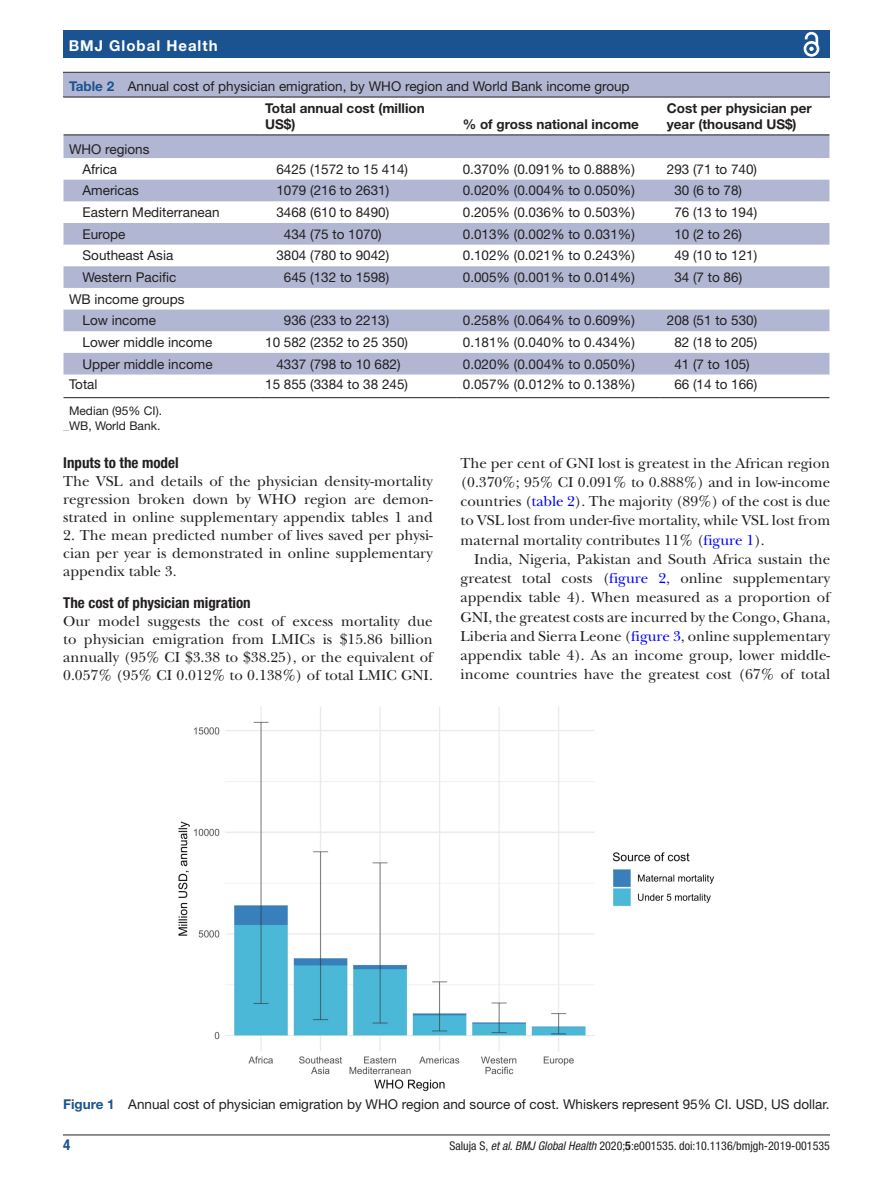
<style>
.page{position:relative;width:893px;height:1191px;background:#fff}
.page>*{position:absolute;margin:0;border:0;box-sizing:border-box;transform-origin:0 0}
.t1{font:15px/19.2px "New Baskerville";color:#231f20;text-align:justify}
.t2{font:700 condensed 15px "Helvetica Neue LT Std";color:#231f20}
.t3{font:700 15px "Helvetica Neue LT Std";letter-spacing:.065em;color:#fff}
.t4{font:700 condensed 15px "Helvetica Neue LT Std";color:#1b5391}
.t5{font:13.5px/22px "Helvetica Neue LT Std";color:#231f20}
.t6{font:700 13.5px/16.2px "Helvetica Neue LT Std";color:#231f20}
.t7{font:condensed 12px "Helvetica Neue LT Std";color:#231f20}
.t8{font:12px/15px "Helvetica Neue LT Std";color:#231f20}
.s1{font-weight:700;color:#1b5391}
.s2{font-weight:700}
.s3{color:#00f}
.s4{font-style:italic}
</style>
<div class="page">
<hr style="left:63px;top:1134px;width:767px;height:1px;background:#231f20">
<div style="left:63px;top:31px;width:767px;height:27px;background:#1b5391"></div>
<svg style="left:803px;top:31px;width:17px;height:26px"></svg>
<div style="left:63px;top:73px;width:767px;height:357px;background:#b1b7d3"></div>
<hr style="left:63px;top:72px;width:767px;height:1px;background:#231f20">
<svg style="left:64px;top:98px;width:766px;height:332px;fill:#fff"></svg>
<hr style="left:63px;top:97px;width:196px;height:1px;background:#231f20">
<hr style="left:63px;top:134px;width:196px;height:1px;background:#231f20">
<hr style="left:259px;top:97px;width:198px;height:1px;background:#231f20">
<hr style="left:259px;top:134px;width:198px;height:1px;background:#231f20">
<hr style="left:457px;top:97px;width:204px;height:1px;background:#231f20">
<hr style="left:457px;top:134px;width:204px;height:1px;background:#231f20">
<hr style="left:661px;top:97px;width:169px;height:1px;background:#231f20">
<hr style="left:661px;top:134px;width:169px;height:1px;background:#231f20">
<hr style="left:259px;top:397px;width:198px;height:1px;background:#231f20">
<hr style="left:457px;top:397px;width:204px;height:1px;background:#231f20">
<hr style="left:63px;top:397px;width:196px;height:1px;background:#231f20">
<hr style="left:661px;top:397px;width:169px;height:1px;background:#231f20">
<hr style="left:63px;top:97px;width:1px;height:38px;background:#fff">
<svg style="left:63px;top:135px;width:1px;height:263px"></svg>
<hr style="left:63px;top:398px;width:1px;height:32px;background:#fff">
<hr style="left:69px;top:414px;width:761px;height:2px;background:#fff">
<hr style="left:69px;top:429px;width:761px;height:2px;background:#fff">
<img style="left:178px;top:707px;width:537px;height:384px">
<p class="t3" style="left:69px;top:36px;width:150px">BMJ Global Health</p>
<p class="t5" style="left:265px;top:75px;width:366px;text-indent:-196px"><span class="s1">Table 2</span> Annual cost of physician emigration, by WHO region and World Bank income group<br><span class="s2">Total annual cost (million</span></p>
<p class="t6" style="left:265px;top:116px;width:32px">US$)</p>
<p class="t6" style="left:463px;top:116px;width:178px">% of gross national income</p>
<p class="t6" style="left:667px;top:99px;width:146px">Cost per physician per year (thousand US$)</p>
<p class="t5" style="left:82px;top:138px;width:69px;line-height:20.1px;text-indent:-13px">WHO regions<br>Africa</p>
<p class="t5" style="left:276px;top:158px;width:133px">6425 (1572 to 15 414)</p>
<p class="t5" style="left:463px;top:158px;width:174px">0.370% (0.091% to 0.888%)</p>
<p class="t5" style="left:667px;top:158px;width:92px">293 (71 to 740)</p>
<p class="t5" style="left:82px;top:179px;width:58px">Americas</p>
<p class="t5" style="left:276px;top:179px;width:114px">1079 (216 to 2631)</p>
<p class="t5" style="left:463px;top:179px;width:174px">0.020% (0.004% to 0.050%)</p>
<p class="t5" style="left:674px;top:179px;width:69px">30 (6 to 78)</p>
<p class="t5" style="left:83px;top:201px;width:139px">Eastern Mediterranean</p>
<p class="t5" style="left:276px;top:201px;width:114px">3468 (610 to 8490)</p>
<p class="t5" style="left:463px;top:201px;width:174px">0.205% (0.036% to 0.503%)</p>
<p class="t5" style="left:674px;top:201px;width:84px">76 (13 to 194)</p>
<p class="t5" style="left:83px;top:223px;width:45px">Europe</p>
<p class="t5" style="left:284px;top:223px;width:99px">434 (75 to 1070)</p>
<p class="t5" style="left:463px;top:223px;width:174px">0.013% (0.002% to 0.031%)</p>
<p class="t5" style="left:674px;top:223px;width:69px">10 (2 to 26)</p>
<p class="t5" style="left:83px;top:244px;width:92px">Southeast Asia</p>
<p class="t5" style="left:276px;top:244px;width:114px">3804 (780 to 9042)</p>
<p class="t5" style="left:463px;top:244px;width:174px">0.102% (0.021% to 0.243%)</p>
<p class="t5" style="left:674px;top:244px;width:84px">49 (10 to 121)</p>
<p class="t5" style="left:83px;top:266px;width:95px">Western Pacific</p>
<p class="t5" style="left:284px;top:266px;width:107px">645 (132 to 1598)</p>
<p class="t5" style="left:463px;top:266px;width:174px">0.005% (0.001% to 0.014%)</p>
<p class="t5" style="left:674px;top:266px;width:69px">34 (7 to 86)</p>
<p class="t5" style="left:83px;top:288px;width:104px;line-height:21.6px;text-indent:-14px">WB income groups<br>Low income</p>
<p class="t5" style="left:284px;top:309px;width:107px">936 (233 to 2213)</p>
<p class="t5" style="left:463px;top:309px;width:174px">0.258% (0.064% to 0.609%)</p>
<p class="t5" style="left:667px;top:309px;width:92px">208 (51 to 530)</p>
<p class="t5" style="left:83px;top:331px;width:131px">Lower middle income</p>
<p class="t5" style="left:265px;top:331px;width:144px">10 582 (2352 to 25 350)</p>
<p class="t5" style="left:463px;top:331px;width:174px">0.181% (0.040% to 0.434%)</p>
<p class="t5" style="left:674px;top:331px;width:84px">82 (18 to 205)</p>
<p class="t5" style="left:83px;top:352px;width:132px">Upper middle income</p>
<p class="t5" style="left:276px;top:352px;width:126px">4337 (798 to 10 682)</p>
<p class="t5" style="left:463px;top:352px;width:174px">0.020% (0.004% to 0.050%)</p>
<p class="t5" style="left:674px;top:352px;width:77px">41 (7 to 105)</p>
<p class="t5" style="left:69px;top:373px;width:30px">Total</p>
<p class="t5" style="left:265px;top:373px;width:144px">15 855 (3384 to 38 245)</p>
<p class="t5" style="left:463px;top:373px;width:174px">0.057% (0.012% to 0.138%)</p>
<p class="t5" style="left:674px;top:373px;width:84px">66 (14 to 166)</p>
<p class="t8" style="left:69px;top:403px;width:95px">Median (95% CI).<br>WB, World Bank.</p>
<p class="t2" style="left:63px;top:453px;width:117px">Inputs to the model</p>
<p class="t1" style="left:63px;top:472px;width:371px;line-height:18px">The VSL and details of the physician density-mortality regression broken down by WHO region are demon&shy;strated in online supplementary appendix tables 1 and</p>
<p class="t1" style="left:63px;top:526px;width:371px;line-height:18px">2. The mean predicted number of lives saved per physi&shy;cian per year is demonstrated in online supplementary appendix table 3.</p>
<p class="t2" style="left:63px;top:593px;width:189px">The cost of physician migration</p>
<p class="t1" style="left:63px;top:612px;width:371px;line-height:18px">Our model suggests the cost of excess mortality due to physician emigration from LMICs is $15.86 billion annually (95% CI $3.38 to $38.25), or the equivalent of 0.057% (95% CI 0.012% to 0.138%) of total LMIC GNI.</p>
<p class="t1" style="left:461px;top:453px;width:371px">The per cent of GNI lost is greatest in the African region (0.370%; 95% CI 0.091% to 0.888%) and in low-income countries (<span class="s3">table 2</span>). The majority (89%) of the cost is due to VSL lost from under-five mortality, while VSL lost from maternal mortality contributes 11% (<span class="s3">figure 1</span>).</p>
<p class="t1" style="left:461px;top:549px;width:371px;text-indent:14px">India, Nigeria, Pakistan and South Africa sustain the greatest total costs (<span class="s3">figure 2</span>, online supplementary appendix table 4). When measured as a proportion of GNI, the greatest costs are incurred by the Congo, Ghana, Liberia and Sierra Leone (<span class="s3">figure 3</span>, online supplementary appendix table 4). As an income group, lower middle&shy;income countries have the greatest cost (67% of total</p>
<p class="t5" style="left:63px;top:1093px;width:768px"><span class="s1">Figure 1</span> Annual cost of physician emigration by WHO region and source of cost. Whiskers represent 95% CI. USD, US dollar.</p>
<p class="t4" style="left:63px;top:1135px;width:9px">4</p>
<p class="t7" style="left:449px;top:1138px;width:382px">Saluja S, <span class="s4">et al</span>. <span class="s4">BMJ Global Health</span> 2020;<span class="s2">5</span>:e001535. doi:10.1136/bmjgh-2019-001535</p>
</div>
